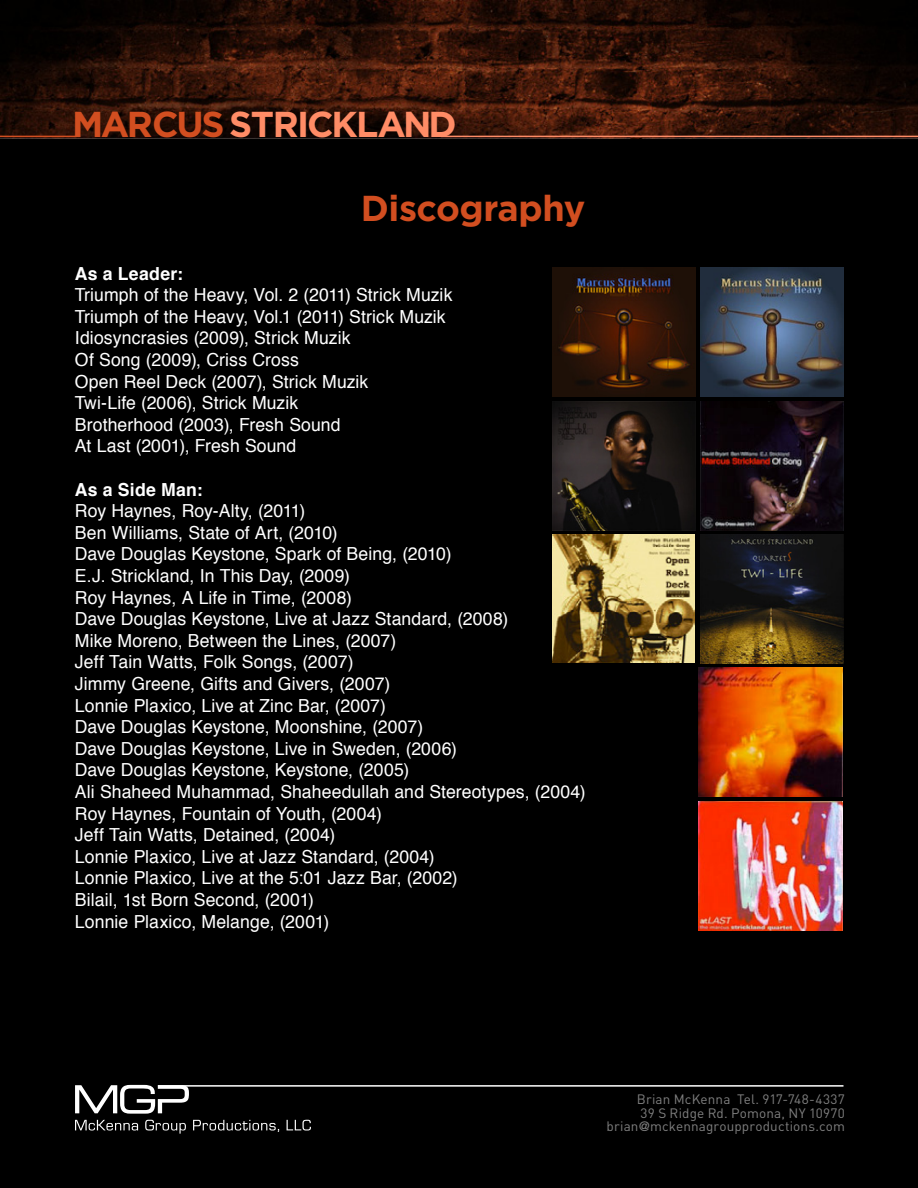
<style>
.page{position:relative;width:918px;height:1188px;background:#000}
.page>*{position:absolute;margin:0;border:0;box-sizing:border-box;transform-origin:0 0}
.t1{font:700 36px "Gotham";letter-spacing:-.055em;color:#ff8c66}
.t2{font:700 36px "Gotham";letter-spacing:-.015em;color:#d24e20}
.t3{font:18px/21.6px "Helvetica";letter-spacing:.005em;color:#fff}
.t4{font:700 18px "Helvetica";letter-spacing:.015em;color:#fff}
.t5{font:13.5px/13.5px "DIN";letter-spacing:.01em;color:#808080;text-align:right}
.s1{color:#d24e20}
.s2{font-family:"DIN Engschrift"}
</style>
<div class="page">
<img style="left:0;top:0;width:918px;height:138px">
<svg style="left:75px;top:1120px;width:63px;height:11px"></svg>
<svg style="left:145px;top:1120px;width:41px;height:14px"></svg>
<svg style="left:193px;top:1120px;width:86px;height:12px"></svg>
<svg style="left:287px;top:1120px;width:24px;height:11px"></svg>
<svg style="left:75px;top:1085px;width:114px;height:29px"></svg>
<hr style="left:0;top:136px;width:77px;height:1px;background:#d24e20">
<hr style="left:441px;top:136px;width:477px;height:1px;background:#ff8c66">
<hr style="left:158px;top:1085px;width:685px;height:2px;background:#fff">
<img style="left:699px;top:802px;width:143px;height:129px">
<img style="left:699px;top:668px;width:143px;height:129px">
<img style="left:553px;top:401px;width:143px;height:129px">
<img style="left:700px;top:401px;width:144px;height:130px">
<img style="left:553px;top:534px;width:142px;height:128px">
<img style="left:700px;top:268px;width:144px;height:129px">
<img style="left:553px;top:268px;width:143px;height:129px">
<img style="left:700px;top:534px;width:144px;height:129px">
<h1 class="t1" style="left:72px;top:103px;width:386px"><span class="s1">MARCUS</span> STRICKLAND</h1>
<h1 class="t2" style="left:361px;top:187px;width:226px">Discography</h1>
<p class="t4" style="left:75px;top:259px;width:110px">As a Leader:</p>
<p class="t3" style="left:75px;top:285px;width:379px">Triumph of the Heavy, Vol. 2 (2011) Strick Muzik Triumph of the Heavy, Vol.1 (2011) Strick Muzik Idiosyncrasies (2009), Strick Muzik<br>Of Song (2009), Criss Cross<br>Open Reel Deck (2007), Strick Muzik<br>Twi-Life (2006), Strick Muzik<br>Brotherhood (2003), Fresh Sound<br>At Last (2001), Fresh Sound</p>
<p class="t4" style="left:75px;top:475px;width:129px">As a Side Man:</p>
<p class="t3" style="left:75px;top:501px;width:512px">Roy Haynes, Roy-Alty, (2011)<br>Ben Williams, State of Art, (2010)<br>Dave Douglas Keystone, Spark of Being, (2010)<br>E.J. Strickland, In This Day, (2009)<br>Roy Haynes, A Life in Time, (2008)<br>Dave Douglas Keystone, Live at Jazz Standard, (2008)<br>Mike Moreno, Between the Lines, (2007)<br>Jeff Tain Watts, Folk Songs, (2007)<br>Jimmy Greene, Gifts and Givers, (2007)<br>Lonnie Plaxico, Live at Zinc Bar, (2007)<br>Dave Douglas Keystone, Moonshine, (2007)<br>Dave Douglas Keystone, Live in Sweden, (2006)<br>Dave Douglas Keystone, Keystone, (2005)<br>Ali Shaheed Muhammad, Shaheedullah and Stereotypes, (2004)<br>Roy Haynes, Fountain of Youth, (2004)<br>Jeff Tain Watts, Detained, (2004)<br>Lonnie Plaxico, Live at Jazz Standard, (2004)<br>Lonnie Plaxico, Live at the 5:01 Jazz Bar, (2002)<br>Bilail, 1st Born Second, (2001)<br>Lonnie Plaxico, Melange, (2001)</p>
<p class="t5" style="left:607px;top:1092px;width:240px">Brian McKenna Tel. 917-748-4337<br>39 S Ridge Rd. Pomona, NY 10970 brian<span class="s2">@</span>mckennagroupproductions.com</p>
</div>
